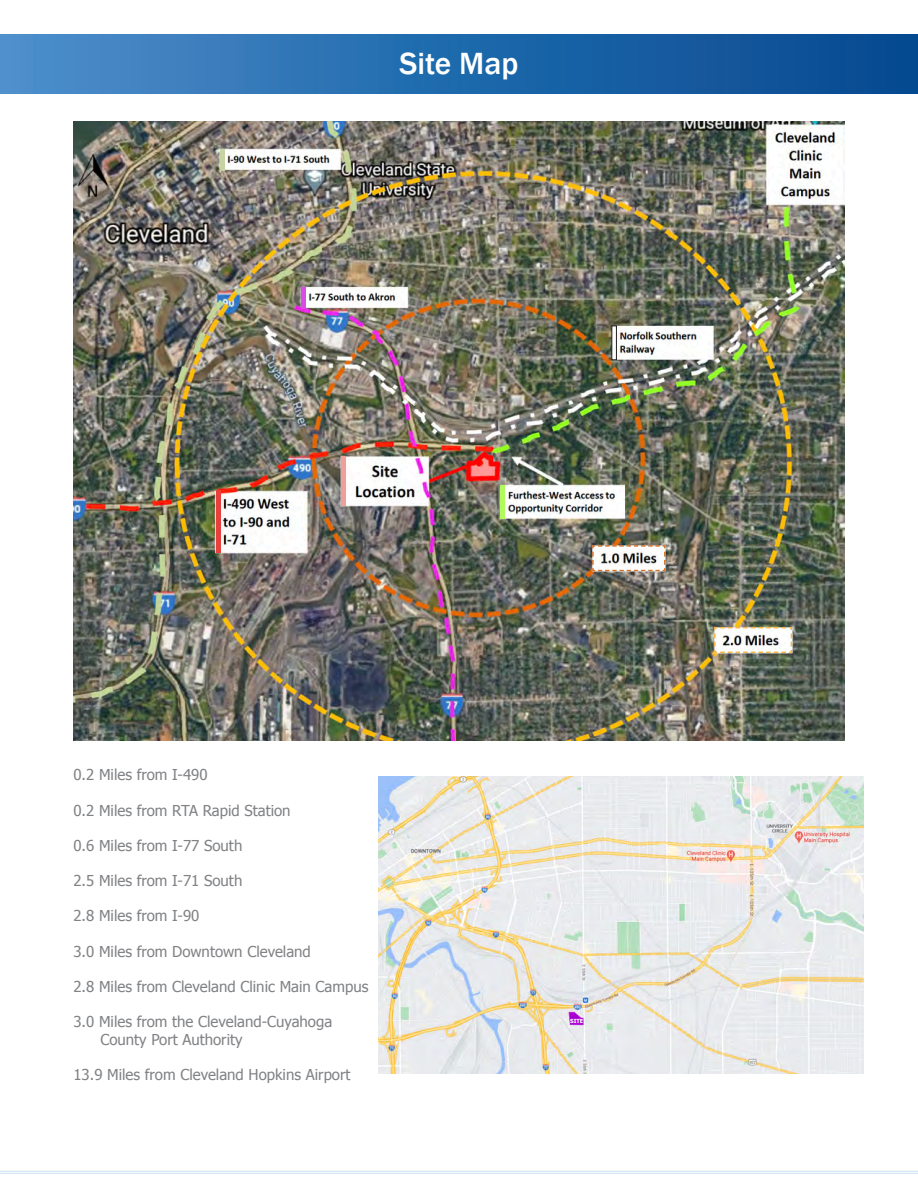
<style>
.page{position:relative;width:918px;height:1188px;background:#fff}
.page>*{position:absolute;margin:0;border:0;box-sizing:border-box;transform-origin:0 0}
.t1{font:500 31.5px "Franklin Gothic";color:#fff}
.t2{font:15px/18px "Tahoma";color:#808285}
.t3{font:700 5.55px "Tahoma";color:#fff}
</style>
<div class="page">
<hr style="left:0;top:1171px;width:918px;height:1px;background:#97bfe6">
<hr style="left:0;top:1173px;width:918px;height:1px;background:#97bfe6">
<img style="left:73px;top:122px;width:772px;height:619px">
<div style="left:220px;top:149px;width:5px;height:21px;background:#c7d4a1"></div>
<div style="left:301px;top:287px;width:5px;height:21px;background:#da4ce3"></div>
<div style="left:341px;top:456px;width:5px;height:50px;background:#f19e9b"></div>
<hr style="left:216px;top:491px;width:4px;height:62px;background:#e8403c">
<div style="left:500px;top:485px;width:5px;height:34px;background:#b1fa5c"></div>
<div style="left:612px;top:326px;width:5px;height:34px;border:1px solid #231f20"></div>
<svg style="left:591px;top:544px;width:75px;height:28px"></svg>
<svg style="left:713px;top:626px;width:80px;height:28px"></svg>
<div style="left:0;top:35px;width:918px;height:58px;background:linear-gradient(to right,#4a8ecb,#00478f)"></div>
<img style="left:379px;top:776px;width:485px;height:297px">
<p class="t1" style="left:399px;top:44px;width:121px">Site Map</p>
<p class="t2" style="left:73px;top:765px;width:136px">0.2 Miles from I-490</p>
<p class="t2" style="left:73px;top:800px;width:219px">0.2 Miles from RTA Rapid Station</p>
<p class="t2" style="left:73px;top:836px;width:170px">0.6 Miles from I-77 South</p>
<p class="t2" style="left:73px;top:871px;width:170px">2.5 Miles from I-71 South</p>
<p class="t2" style="left:73px;top:906px;width:127px">2.8 Miles from I-90</p>
<p class="t2" style="left:73px;top:941px;width:239px">3.0 Miles from Downtown Cleveland</p>
<p class="t2" style="left:73px;top:977px;width:297px">2.8 Miles from Cleveland Clinic Main Campus</p>
<p class="t2" style="left:100px;top:1012px;width:233px;text-indent:-27px">3.0 Miles from the Cleveland-Cuyahoga<br>County Port Authority</p>
<p class="t2" style="left:73px;top:1065px;width:279px">13.9 Miles from Cleveland Hopkins Airport</p>
<p class="t3" style="left:570px;top:1017px;width:15px">SITE</p>
</div>
